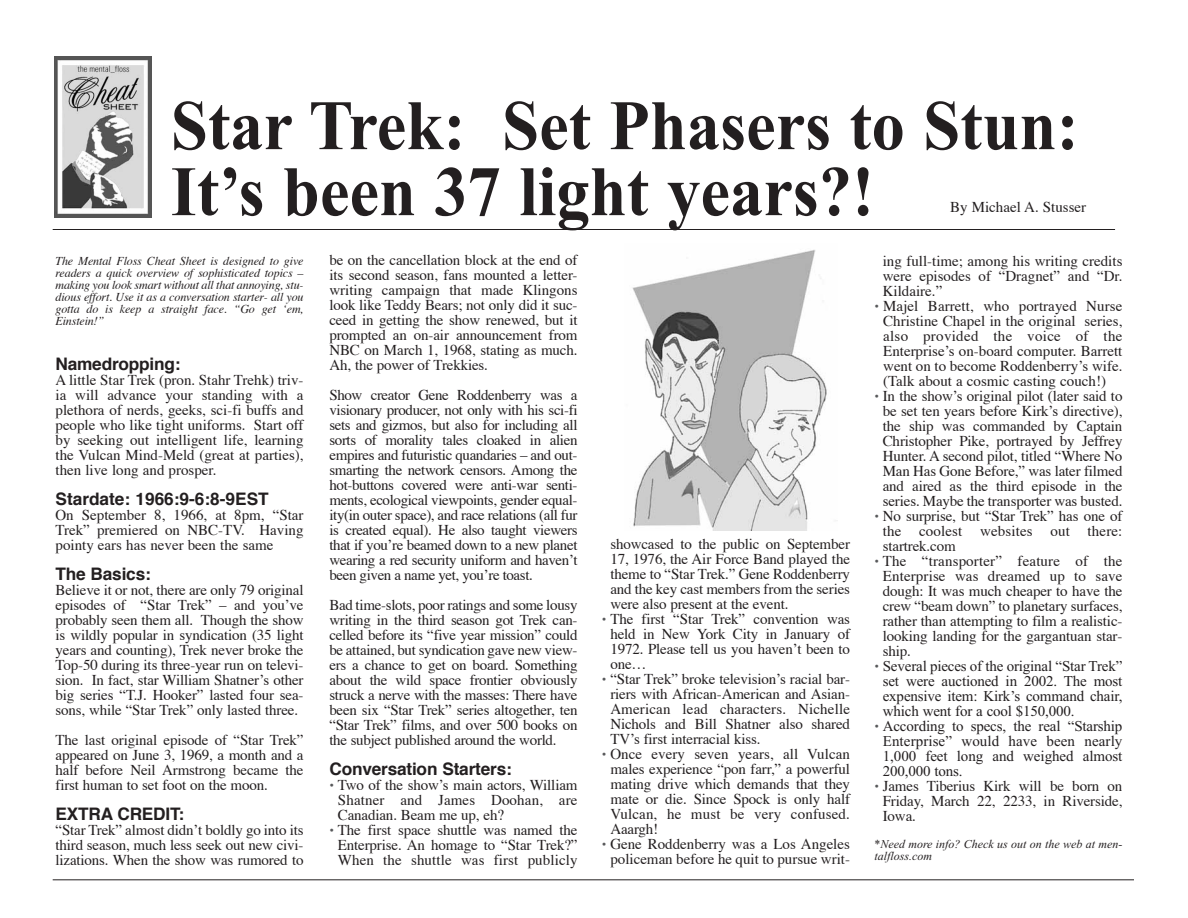
<style>
.page{position:relative;width:1188px;height:918px;background:#fff}
.page>*{position:absolute;margin:0;border:0;box-sizing:border-box;transform-origin:0 0}
.t1{font:700 70.8px/66px "Times New Roman";color:#231f20;scale:.94 1}
.t2{font:700 17.25px "Helvetica";letter-spacing:-.01em;color:#231f20}
.t3{font:15px/15px "Times";letter-spacing:-.01em;color:#231f20;text-align:justify}
.t4{font:15px/15px "Times New Roman";letter-spacing:-.01em;color:#231f20;text-align:justify}
.t5{font:italic 12px/12px "Times";letter-spacing:-.01em;color:#231f20;text-align:justify}
.t6{font:italic 12px/12px "Times New Roman";color:#231f20}
.s1{font-family:"Helvetica";font-size:13.5px;color:#58595b}
</style>
<div class="page">
<hr style="left:53px;top:229px;width:1062px;height:1px;background:#231f20">
<hr style="left:53px;top:879px;width:1081px;height:1px;background:#231f20">
<img style="left:632px;top:250px;width:195px;height:280px">
<img style="left:54px;top:56px;width:98px;height:162px">
<h1 class="t1" style="left:171px;top:92px;width:967px">Star Trek: Set Phasers to Stun:<br>It’s been 37 light years?!</h1>
<p class="t3" style="left:950px;top:200px;width:138px">By Michael A. Stusser</p>
<p class="t5" style="left:56px;top:256px;width:250px">The Mental Floss Cheat Sheet is designed to give readers a quick overview of sophisticated topics – making you look smart without all that annoying, stu&shy;dious effort. Use it as a conversation starter- all you gotta do is keep a straight face. “Go get ‘em, Einstein!”</p>
<p class="t2" style="left:56px;top:357px;width:127px">Namedropping:</p>
<p class="t3" style="left:56px;top:374px;width:250px">A little Star Trek (pron. Stahr Trehk) triv&shy;ia will advance your standing with a plethora of nerds, geeks, sci-fi buffs and people who like tight uniforms. Start off by seeking out intelligent life, learning the Vulcan Mind-Meld (great at parties), then live long and prosper.</p>
<p class="t2" style="left:56px;top:492px;width:215px">Stardate: 1966:9-6:8-9EST</p>
<p class="t3" style="left:56px;top:509px;width:250px">On September 8, 1966, at 8pm, “Star Trek” premiered on NBC-TV. Having pointy ears has never been the same</p>
<p class="t2" style="left:56px;top:567px;width:97px">The Basics:</p>
<p class="t3" style="left:56px;top:584px;width:250px">Believe it or not, there are only 79 original episodes of “Star Trek” – and you’ve probably seen them all. Though the show is wildly popular in syndication (35 light years and counting), Trek never broke the Top-50 during its three-year run on televi&shy;sion. In fact, star William Shatner’s other big series “T.J. Hooker” lasted four sea&shy;sons, while “Star Trek” only lasted three.</p>
<p class="t3" style="left:56px;top:734px;width:250px">The last original episode of “Star Trek” appeared on June 3, 1969, a month and a half before Neil Armstrong became the first human to set foot on the moon.</p>
<p class="t2" style="left:56px;top:807px;width:130px">EXTRA CREDIT:</p>
<p class="t3" style="left:56px;top:824px;width:250px">“Star Trek” almost didn’t boldly go into its third season, much less seek out new civi&shy;lizations. When the show was rumored to</p>
<p class="t3" style="left:329px;top:254px;width:250px">be on the cancellation block at the end of its second season, fans mounted a letter&shy;writing campaign that made Klingons look like Teddy Bears; not only did it suc&shy;ceed in getting the show renewed, but it prompted an on-air announcement from NBC on March 1, 1968, stating as much.<br>Ah, the power of Trekkies.</p>
<p class="t3" style="left:329px;top:389px;width:250px">Show creator Gene Roddenberry was a visionary producer, not only with his sci-fi sets and gizmos, but also for including all sorts of morality tales cloaked in alien empires and futuristic quandaries – and out&shy;smarting the network censors. Among the hot-buttons covered were anti-war senti&shy;ments, ecological viewpoints, gender equal&shy;ity(in outer space), and race relations (all fur is created equal). He also taught viewers that if you’re beamed down to a new planet wearing a red security uniform and haven’t been given a name yet, you’re toast.</p>
<p class="t3" style="left:329px;top:599px;width:250px">Bad time-slots, poor ratings and some lousy writing in the third season got Trek can&shy;celled before its “five year mission” could be attained, but syndication gave new view&shy;ers a chance to get on board. Something about the wild space frontier obviously struck a nerve with the masses: There have been six “Star Trek” series altogether, ten “Star Trek” films, and over 500 books on the subject published around the world.</p>
<p class="t2" style="left:329px;top:762px;width:184px">Conversation Starters:</p>
<p class="t3" style="left:338px;top:779px;width:241px;text-indent:-8px"><span class="s1">•</span> Two of the show’s main actors, William Shatner and James Doohan, are Canadian. Beam me up, eh?</p>
<p class="t3" style="left:329px;top:824px;width:250px;text-align:center"><span class="s1">•</span> The first space shuttle was named the<br>Enterprise. An homage to “Star Trek?”<br>When the shuttle was first publicly</p>
<p class="t3" style="left:610px;top:537px;width:241px">showcased to the public on September 17, 1976, the Air Force Band played the theme to “Star Trek.” Gene Roddenberry and the key cast members from the series were also present at the event.</p>
<p class="t3" style="left:610px;top:612px;width:241px;text-indent:-8px"><span class="s1">•</span> The first “Star Trek” convention was held in New York City in January of 1972. Please tell us you haven’t been to one…</p>
<p class="t3" style="left:610px;top:672px;width:241px;text-indent:-8px"><span class="s1">•</span> “Star Trek” broke television’s racial bar&shy;riers with African-American and Asian-American lead characters. Nichelle Nichols and Bill Shatner also shared TV’s first interracial kiss.</p>
<p class="t3" style="left:610px;top:747px;width:241px;text-indent:-8px"><span class="s1">•</span> Once every seven years, all Vulcan males experience “pon farr,” a powerful mating drive which demands that they mate or die. Since Spock is only half Vulcan, he must be very confused.<br>Aaargh!</p>
<p class="t3" style="left:602px;top:837px;width:250px;text-align:center"><span class="s1">•</span> Gene Roddenberry was a Los Angeles policeman before he quit to pursue writ-</p>
<p class="t3" style="left:883px;top:254px;width:241px">ing full-time; among his writing credits were episodes of “Dragnet” and “Dr.<br>Kildaire.”</p>
<p class="t3" style="left:874px;top:299px;width:250px;text-align:center"><span class="s1">•</span> Majel Barrett, who portrayed Nurse Christine Chapel in the original series, also provided the voice of the Enterprise’s on-board computer. Barrett went on to become Roddenberry’s wife. (Talk about a cosmic casting couch!)</p>
<p class="t3" style="left:874px;top:389px;width:250px;text-align:center"><span class="s1">•</span> In the show’s original pilot (later said to be set ten years before Kirk’s directive), the ship was commanded by Captain Christopher Pike, portrayed by Jeffrey Hunter. A second pilot, titled “Where No Man Has Gone Before,” was later filmed and aired as the third episode in the series. Maybe the transporter was busted.</p>
<p class="t3" style="left:883px;top:509px;width:241px;text-indent:-8px"><span class="s1">•</span> No surprise, but “Star Trek” has one of the coolest websites out there: startrek.com</p>
<p class="t3" style="left:883px;top:554px;width:241px;text-indent:-8px"><span class="s1">•</span> The “transporter” feature of the Enterprise was dreamed up to save dough: It was much cheaper to have the crew “beam down” to planetary surfaces, rather than attempting to film a realistic&shy;looking landing for the gargantuan star&shy;ship.</p>
<p class="t4" style="left:883px;top:658px;width:241px;text-indent:-8px"><span class="s1">•</span> Several pieces of the original “Star Trek” set were auctioned in 2002. The most expensive item: Kirk’s command chair, which went for a cool $150,000.</p>
<p class="t4" style="left:883px;top:718px;width:241px;text-indent:-8px"><span class="s1">•</span> According to specs, the real “Starship Enterprise” would have been nearly 1,000 feet long and weighed almost 200,000 tons.</p>
<p class="t3" style="left:883px;top:779px;width:241px;text-indent:-8px"><span class="s1">•</span> James Tiberius Kirk will be born on Friday, March 22, 2233, in Riverside, Iowa.</p>
<p class="t6" style="left:874px;top:837px;width:250px">*Need more info? Check us out on the web at men&shy;talfloss.com</p>
</div>
